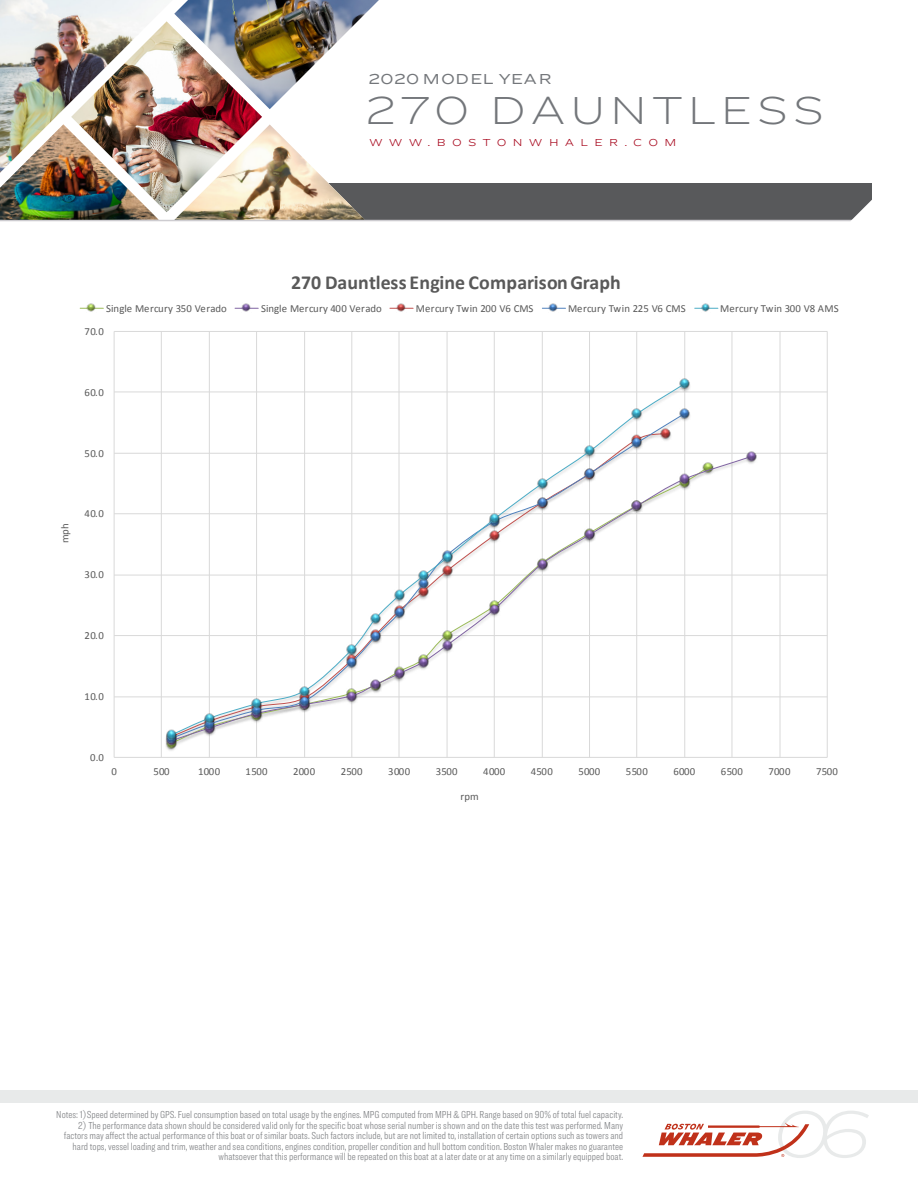
<style>
.page{position:relative;width:918px;height:1188px;background:#fff}
.page>*{position:absolute;margin:0;border:0;box-sizing:border-box;transform-origin:0 0}
.t1{font:italic 100 67.95px "Ringside Extra Wide";color:#e8eaea}
.t2{font:100 40.5px "Ringside Extra Wide";letter-spacing:.1em;color:#73767a}
.t3{font:700 19.95px "Calibri";letter-spacing:.005em;color:#595959}
.t4{font:15px "Ringside Extra Wide";letter-spacing:.02em;color:#73767a}
.t5{font:10.8px "Calibri";letter-spacing:.015em;color:#595959}
.t6{font:300 10.5px/10.5px "Ringside Compressed";color:#808285;text-align:right}
.t7{font:300 10.5px "Ringside Extra Wide";letter-spacing:.6em;color:#a90c21}
</style>
<div class="page">
<div style="left:309px;top:184px;width:562px;height:36px;background:#58595b"></div>
<img style="left:0;top:0;width:379px;height:220px">
<img style="left:174px;top:124px;width:191px;height:96px">
<hr style="left:0;top:220px;width:918px;height:1px;background:#cdccd0">
<div style="left:0;top:1090px;width:918px;height:13px;background:#e8eaea"></div>
<svg style="left:642px;top:1123px;width:167px;height:34px"></svg>
<svg style="left:850px;top:183px;width:68px;height:38px"></svg>
<svg style="left:79px;top:303px;width:749px;height:455px"></svg>
<h3 class="t4" style="left:369px;top:68px;width:185px">2020 MODEL YEAR</h3>
<h2 class="t2" style="left:365px;top:80px;width:461px">270 DAUNTLESS</h2>
<p class="t7" style="left:369px;top:134px;width:309px">WWW.BOSTONWHALER.COM</p>
<h3 class="t3" style="left:291px;top:270px;width:331px">270 Dauntless Engine Comparison Graph</h3>
<p class="t5" style="left:106px;top:302px;width:122px">Single Mercury 350 Verado</p>
<p class="t5" style="left:261px;top:302px;width:122px">Single Mercury 400 Verado</p>
<p class="t5" style="left:416px;top:302px;width:119px">Mercury Twin 200 V6 CMS</p>
<p class="t5" style="left:568px;top:302px;width:119px">Mercury Twin 225 V6 CMS</p>
<p class="t5" style="left:720px;top:302px;width:120px">Mercury Twin 300 V8 AMS</p>
<p class="t5" style="left:85px;top:324px;width:21px">70.0</p>
<p class="t5" style="left:85px;top:385px;width:21px">60.0</p>
<p class="t5" style="left:85px;top:446px;width:21px">50.0</p>
<p class="t5" style="left:58px;top:543px;width:21px;rotate:-90deg">mph</p>
<p class="t5" style="left:85px;top:507px;width:21px">40.0</p>
<p class="t5" style="left:85px;top:568px;width:21px">30.0</p>
<p class="t5" style="left:85px;top:629px;width:21px">20.0</p>
<p class="t5" style="left:85px;top:690px;width:21px">10.0</p>
<p class="t5" style="left:90px;top:751px;width:15px">0.0</p>
<p class="t5" style="left:111px;top:765px;width:7px">0</p>
<p class="t5" style="left:153px;top:765px;width:18px">500</p>
<p class="t5" style="left:198px;top:765px;width:24px">1000</p>
<p class="t5" style="left:246px;top:765px;width:24px">1500</p>
<p class="t5" style="left:293px;top:765px;width:24px">2000</p>
<p class="t5" style="left:341px;top:765px;width:24px">2500</p>
<p class="t5" style="left:388px;top:765px;width:24px">3000</p>
<p class="t5" style="left:436px;top:765px;width:24px">3500</p>
<p class="t5" style="left:483px;top:765px;width:24px">4000</p>
<p class="t5" style="left:531px;top:765px;width:24px">4500</p>
<p class="t5" style="left:578px;top:765px;width:24px">5000</p>
<p class="t5" style="left:626px;top:765px;width:24px">5500</p>
<p class="t5" style="left:673px;top:765px;width:24px">6000</p>
<p class="t5" style="left:721px;top:765px;width:24px">6500</p>
<p class="t5" style="left:768px;top:765px;width:24px">7000</p>
<p class="t5" style="left:816px;top:765px;width:24px">7500</p>
<p class="t5" style="left:460px;top:789px;width:20px">rpm</p>
<p class="t6" style="left:56px;top:1109px;width:568px">Notes: 1)Speed determined by GPS. Fuel consumption based on total usage by the engines. MPG computed from MPH &amp; GPH. Range based on 90% of total fuel capacity.</p>
<p class="t6" style="left:64px;top:1120px;width:561px">2) The performance data shown should be considered valid only for the specific boat whose serial number is shown and on the date this test was performed. Many factors may affect the actual performance of this boat or of similar boats. Such factors include, but are not limited to, installation of certain options such as towers and hard tops, vessel loading and trim, weather and sea conditions, engines condition, propeller condition and hull bottom condition. Boston Whaler makes no guarantee whatsoever that this performance will be repeated on this boat at a later date or at any time on a similarly equipped boat.</p>
<h1 class="t1" style="left:771px;top:1083px;width:101px">06</h1>
</div>
